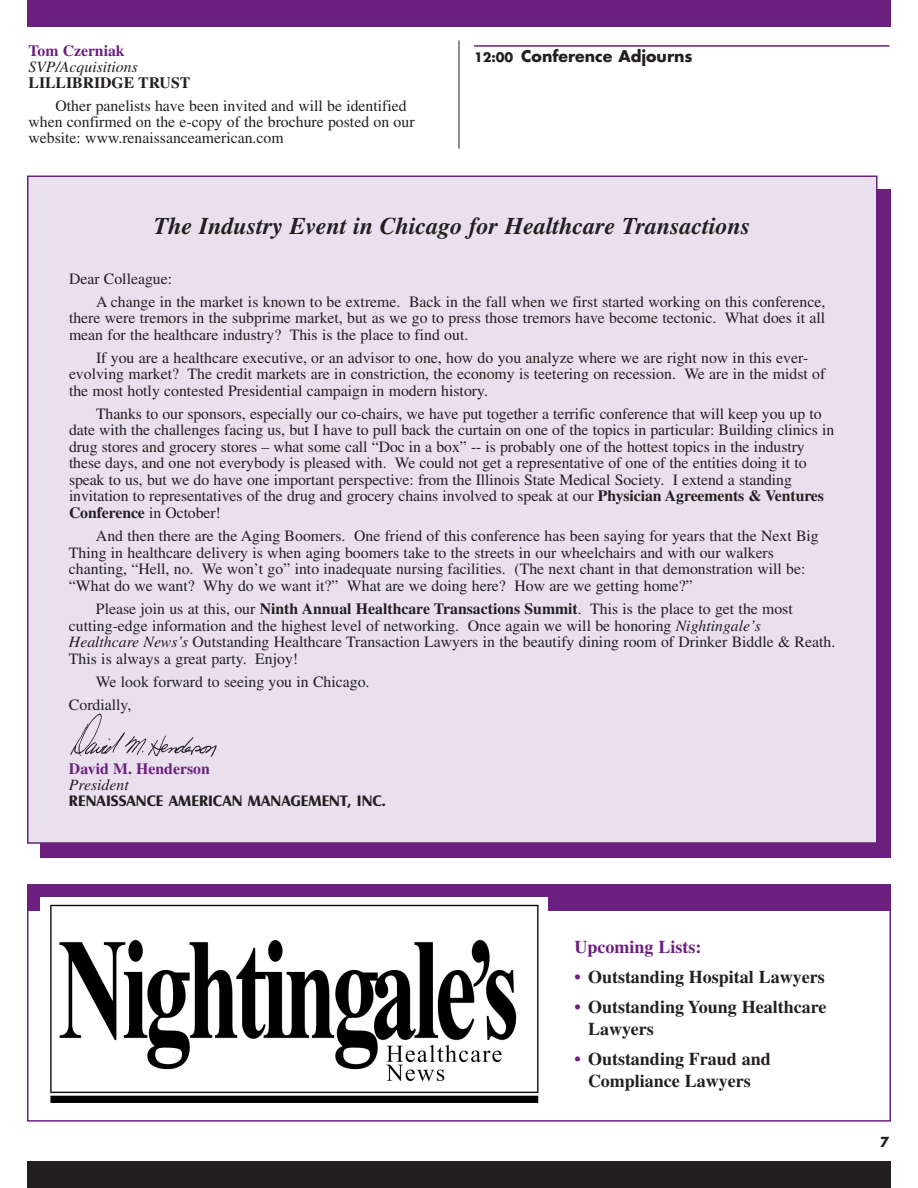
<style>
.page{position:relative;width:918px;height:1188px;background:#fff}
.page>*{position:absolute;margin:0;border:0;box-sizing:border-box;transform-origin:0 0}
.t1{font:italic 700 24px "Times";color:#231f20}
.t2{font:700 18px/21.6px "Times";color:#231f20}
.t3{font:700 18px "Times";color:#6b1f7e}
.t4{font:15.75px/16.5px "Times";color:#231f20}
.t5{font:700 15.75px "Castle T";color:#231f20}
.t6{font:700 15.75px "Times";color:#6b1f7e}
.t7{font:italic 15.75px "Times";color:#231f20}
.t8{font:700 15.75px "Futura";color:#231f20}
.t9{font:700 15.75px "Times";color:#231f20}
.t10{font:700 13.5px "Futura";color:#231f20}
.s1{font-size:12.75px}
.s2{font-weight:700}
.s3{font-style:italic}
.s4{color:#6b1f7e}
</style>
<div class="page">
<hr style="left:459px;top:40px;width:1px;height:108px;background:#231f20">
<div style="left:27px;top:1161px;width:864px;height:27px;background:#231f20"></div>
<div style="left:27px;top:0;width:864px;height:27px;background:#6b1f7e"></div>
<div style="left:40px;top:189px;width:851px;height:668px;background:#6b1f7e"></div>
<div style="left:28px;top:176px;width:849px;height:667px;background:#e8e0ed"></div>
<div style="left:27px;top:884px;width:864px;height:27px;background:#6b1f7e"></div>
<img style="left:40px;top:898px;width:508px;height:205px">
<img style="left:70px;top:713px;width:147px;height:44px">
<hr style="left:474px;top:45px;width:416px;height:2px;background:#6b1f7e">
<p class="t6" style="left:28px;top:45px;width:98px">Tom Czerniak</p>
<p class="t7" style="left:28px;top:61px;width:111px">SVP/Acquisitions</p>
<p class="t9" style="left:28px;top:77px;width:163px">LILLIBRIDGE TRUST</p>
<p class="t4" style="left:28px;top:99px;width:388px;line-height:16px;text-indent:27px">Other panelists have been invited and will be identified when confirmed on the e-copy of the brochure posted on our website: www.renaissanceamerican.com</p>
<p class="t8" style="left:474px;top:49px;width:220px"><span class="s1">12:00</span> Conference Adjourns</p>
<h1 class="t1" style="left:154px;top:217px;width:598px">The Industry Event in Chicago for Healthcare Transactions</h1>
<p class="t4" style="left:96px;top:269px;width:731px;line-height:23px;text-indent:-27px">Dear Colleague:<br>A change in the market is known to be extreme. Back in the fall when we first started working on this conference,</p>
<p class="t4" style="left:69px;top:311px;width:758px">there were tremors in the subprime market, but as we go to press those tremors have become tectonic. What does it all mean for the healthcare industry? This is the place to find out.</p>
<p class="t4" style="left:69px;top:351px;width:758px;text-indent:27px">If you are a healthcare executive, or an advisor to one, how do you analyze where we are right now in this ever&shy;evolving market? The credit markets are in constriction, the economy is teetering on recession. We are in the midst of the most hotly contested Presidential campaign in modern history.</p>
<p class="t4" style="left:69px;top:407px;width:767px;text-indent:27px">Thanks to our sponsors, especially our co-chairs, we have put together a terrific conference that will keep you up to date with the challenges facing us, but I have to pull back the curtain on one of the topics in particular: Building clinics in drug stores and grocery stores – what some call “Doc in a box” -- is probably one of the hottest topics in the industry these days, and one not everybody is pleased with. We could not get a representative of one of the entities doing it to speak to us, but we do have one important perspective: from the Illinois State Medical Society. I extend a standing invitation to representatives of the drug and grocery chains involved to speak at our <span class="s2">Physician Agreements &amp; Ventures Conference</span> in October!</p>
<p class="t4" style="left:69px;top:529px;width:751px;text-indent:27px">And then there are the Aging Boomers. One friend of this conference has been saying for years that the Next Big Thing in healthcare delivery is when aging boomers take to the streets in our wheelchairs and with our walkers chanting, “Hell, no. We won’t go” into inadequate nursing facilities. (The next chant in that demonstration will be: “What do we want? Why do we want it?” What are we doing here? How are we getting home?”</p>
<p class="t4" style="left:69px;top:602px;width:768px;text-indent:27px">Please join us at this, our <span class="s2">Ninth Annual Healthcare Transactions Summit</span>. This is the place to get the most cutting-edge information and the highest level of networking. Once again we will be honoring <span class="s3">Nightingale’s<br>Healthcare News’s</span> Outstanding Healthcare Transaction Lawyers in the beautify dining room of Drinker Biddle &amp; Reath.<br>This is always a great party. Enjoy!</p>
<p class="t4" style="left:69px;top:671px;width:302px;line-height:23px;text-indent:27px">We look forward to seeing you in Chicago.<br>Cordially,</p>
<p class="t6" style="left:69px;top:763px;width:142px">David M. Henderson</p>
<p class="t7" style="left:69px;top:779px;width:61px">President</p>
<p class="t5" style="left:69px;top:794px;width:319px">RENAISSANCE AMERICAN MANAGEMENT, INC.</p>
<p class="t3" style="left:574px;top:940px;width:128px">Upcoming Lists:</p>
<p class="t2" style="left:574px;top:968px;width:252px"><span class="s4">•</span> Outstanding Hospital Lawyers</p>
<p class="t2" style="left:588px;top:998px;width:240px;text-indent:-14px"><span class="s4">•</span> Outstanding Young Healthcare<br>Lawyers</p>
<p class="t2" style="left:574px;top:1050px;width:198px;text-align:center"><span class="s4">•</span> Outstanding Fraud and<br>Compliance Lawyers</p>
<p class="t10" style="left:880px;top:1135px;width:11px">7</p>
</div>
